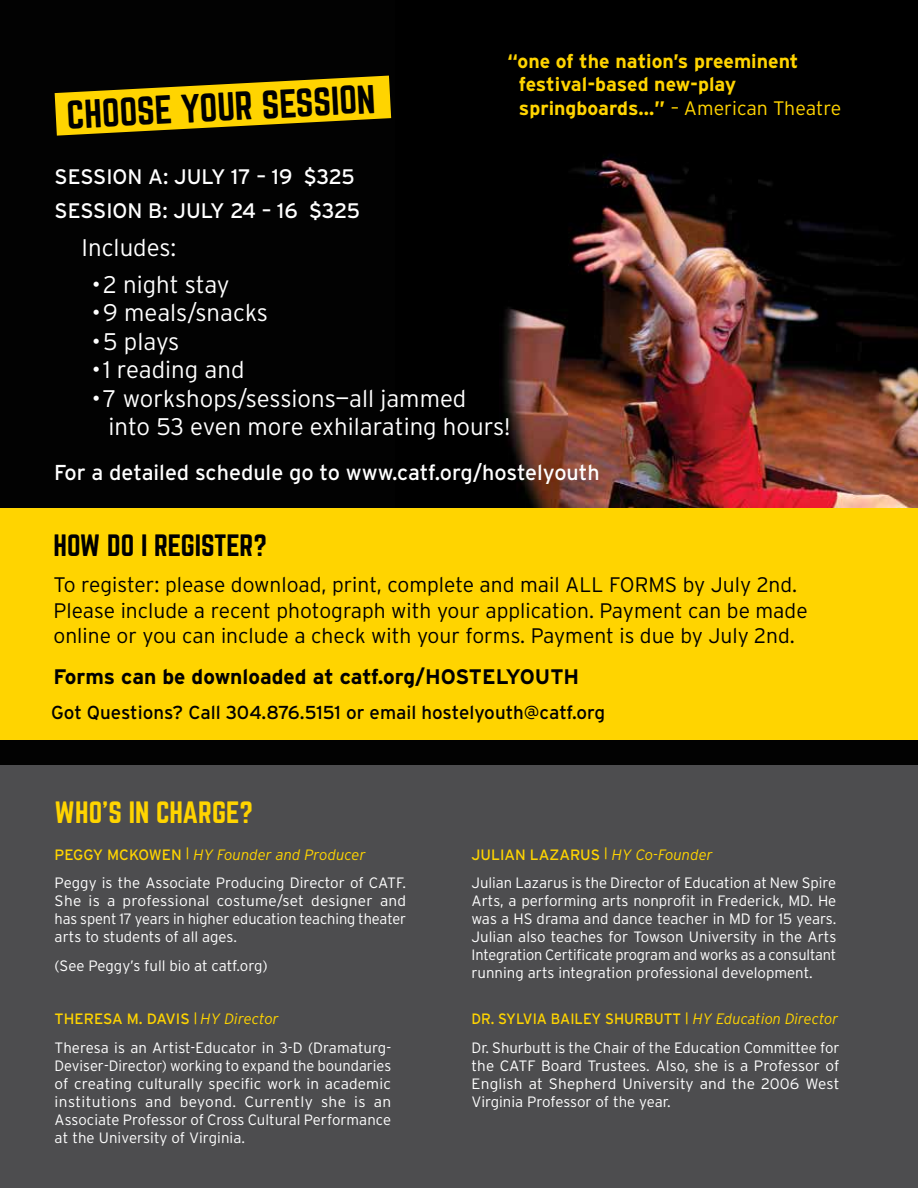
<style>
.page{position:relative;width:918px;height:1188px;background:#fff}
.page>*{position:absolute;margin:0;border:0;box-sizing:border-box;transform-origin:0 0}
.t1{font:35.25px "Norwester";color:#000}
.t2{font:27px "Norwester";letter-spacing:-.005em;color:#000}
.t3{font:27px "Norwester";color:#ffd400}
.t4{font:300 24px/28.5px "Interstate";color:#fff}
.t5{font:21.6px "Interstate";color:#fff}
.t6{font:300 21px/25.5px "Interstate";color:#000}
.t7{font:21px/34.3px "Interstate";color:#fff}
.t8{font:700 21px "Interstate";color:#000}
.t9{font:700 19.5px/23.4px "Interstate";color:#ffd400}
.t10{font:18.75px "Interstate";color:#000}
.t11{font:300 15px/18px "Interstate";color:#fff}
.s1{font-weight:300}
.s2{font-weight:400;color:#ffd400}
.s3{font-weight:400;font-size:12px;color:#ffd400}
.s4{font-style:italic;color:#ffd400}
</style>
<div class="page">
<img style="left:0;top:0;width:918px;height:508px">
<div style="left:0;top:751px;width:918px;height:437px;background:#4d4d4f"></div>
<div style="left:0;top:508px;width:918px;height:243px;background:#ffd400"></div>
<svg style="left:55px;top:76px;width:336px;height:60px;background:#b49600"></svg>
<div style="left:0;top:740px;width:918px;height:25px;background:#020202"></div>
<h3 class="t9" style="left:519px;top:49px;width:324px;text-indent:-11px">“one of the nation’s preeminent festival-based new-play springboards…” <span class="s1">– American Theatre</span></h3>
<h1 class="t1" style="left:66px;top:98px;width:311px;rotate:-3deg">CHOOSE YOUR SESSION</h1>
<h3 class="t7" style="left:55px;top:159px;width:307px">SESSION A: JULY 17 – 19 $325<br>SESSION B: JULY 24 – 16 $325</h3>
<h3 class="t4" style="left:82px;top:233px;width:96px">Includes:</h3>
<h3 class="t4" style="left:92px;top:270px;width:139px">•2 night stay</h3>
<h3 class="t4" style="left:92px;top:298px;width:178px">•9 meals/snacks</h3>
<h3 class="t4" style="left:92px;top:327px;width:89px">•5 plays</h3>
<h3 class="t4" style="left:92px;top:355px;width:154px">•1 reading and</h3>
<h3 class="t4" style="left:109px;top:384px;width:403px;text-indent:-17px">•7 workshops/sessions—all jammed into 53 even more exhilarating hours!</h3>
<h3 class="t5" style="left:54px;top:461px;width:547px">For a detailed schedule go to www.catf.org/hostelyouth</h3>
<h2 class="t2" style="left:54px;top:532px;width:215px">HOW DO I REGISTER?</h2>
<h3 class="t6" style="left:54px;top:572px;width:756px">To register: please download, print, complete and mail ALL FORMS by July 2nd.<br>Please include a recent photograph with your application. Payment can be made online or you can include a check with your forms. Payment is due by July 2nd.</h3>
<h3 class="t8" style="left:54px;top:664px;width:527px">Forms can be downloaded at catf.org/HOSTELYOUTH</h3>
<p class="t10" style="left:51px;top:702px;width:556px">Got Questions? Call 304.876.5151 or email hostelyouth@catf.org</p>
<h2 class="t3" style="left:55px;top:799px;width:200px">WHO’S IN CHARGE?</h2>
<p class="t11" style="left:55px;top:840px;width:353px;line-height:28.8px"><span class="s2">PEGGY MCKOWEN</span> <span class="s3">|</span> <span class="s4">HY Founder and Producer<br></span>Peggy is the Associate Producing Director of CATF.</p>
<p class="t11" style="left:55px;top:892px;width:353px;text-align:justify">She is a professional costume/set designer and has spent 17 years in higher education teaching theater arts to students of all ages.</p>
<p class="t11" style="left:55px;top:957px;width:215px">(See Peggy’s full bio at catf.org)</p>
<p class="t11" style="left:55px;top:1005px;width:338px;line-height:28.8px"><span class="s2">THERESA M. DAVIS</span> <sup>|</sup> <span class="s4">HY Director<br></span>Theresa is an Artist-Educator in 3-D (Dramaturg-</p>
<p class="t11" style="left:55px;top:1057px;width:338px;text-align:justify">Deviser-Director) working to expand the boundaries of creating culturally specific work in academic institutions and beyond. Currently she is an Associate Professor of Cross Cultural Performance at the University of Virginia.</p>
<p class="t11" style="left:472px;top:840px;width:366px;line-height:28.8px"><span class="s2">JULIAN LAZARUS</span> <span class="s3">|</span> <span class="s4">HY Co-Founder<br></span>Julian Lazarus is the Director of Education at New Spire</p>
<p class="t11" style="left:472px;top:892px;width:366px;text-align:justify">Arts, a performing arts nonprofit in Frederick, MD. He was a HS drama and dance teacher in MD for 15 years.<br>Julian also teaches for Towson University in the Arts Integration Certificate program and works as a consultant running arts integration professional development.</p>
<p class="t11" style="left:472px;top:1005px;width:370px;line-height:28.8px"><span class="s2">DR. SYLVIA BAILEY SHURBUTT</span> <span class="s3">|</span> <span class="s4">HY Education Director<br></span>Dr. Shurbutt is the Chair of the Education Committee for</p>
<p class="t11" style="left:472px;top:1057px;width:369px;text-align:justify">the CATF Board Trustees. Also, she is a Professor of English at Shepherd University and the 2006 West Virginia Professor of the year.</p>
</div>
